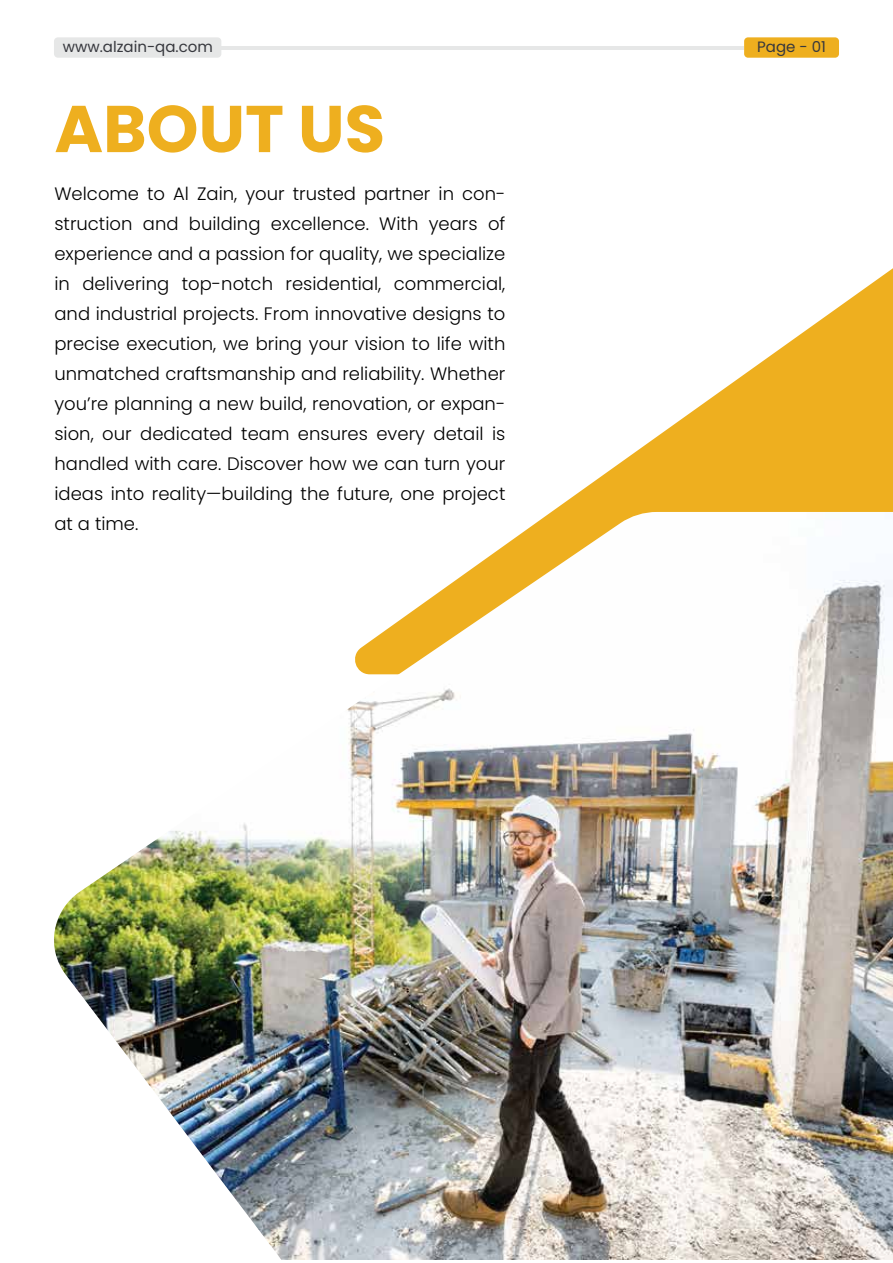
<style>
.page{position:relative;width:893px;height:1263px;background:#fff}
.page>*{position:absolute;margin:0;border:0;box-sizing:border-box;transform-origin:0 0}
.t1{font:700 66px "Poppins";color:#eeaf1f}
.t2{font:300 18px/30px "Poppins";color:#010101;text-align:justify}
.t3{font:15px "Poppins";color:#37383e}
</style>
<div class="page">
<svg style="left:551px;top:268px;width:342px;height:244px"></svg>
<img style="left:54px;top:512px;width:839px;height:748px">
<hr style="left:221px;top:46px;width:523px;height:3px;background:#e6e7e7">
<div style="left:54px;top:37px;width:167px;height:21px;background:#e6e7e7;border-radius:4px"></div>
<div style="left:744px;top:37px;width:95px;height:21px;background:#eeaf1f;border-radius:4px"></div>
<p class="t3" style="left:63px;top:38px;width:151px">www.alzain-qa.com</p>
<p class="t3" style="left:757px;top:38px;width:70px">Page - 01</p>
<h1 class="t1" style="left:54px;top:91px;width:332px">ABOUT US</h1>
<p class="t2" style="left:54px;top:179px;width:452px">Welcome to Al Zain, your trusted partner in con&shy;struction and building excellence. With years of experience and a passion for quality, we specialize in delivering top-notch residential, commercial, and industrial projects. From innovative designs to precise execution, we bring your vision to life with unmatched craftsmanship and reliability. Whether you’re planning a new build, renovation, or expan&shy;sion, our dedicated team ensures every detail is handled with care. Discover how we can turn your ideas into reality—building the future, one project at a time.</p>
</div>
